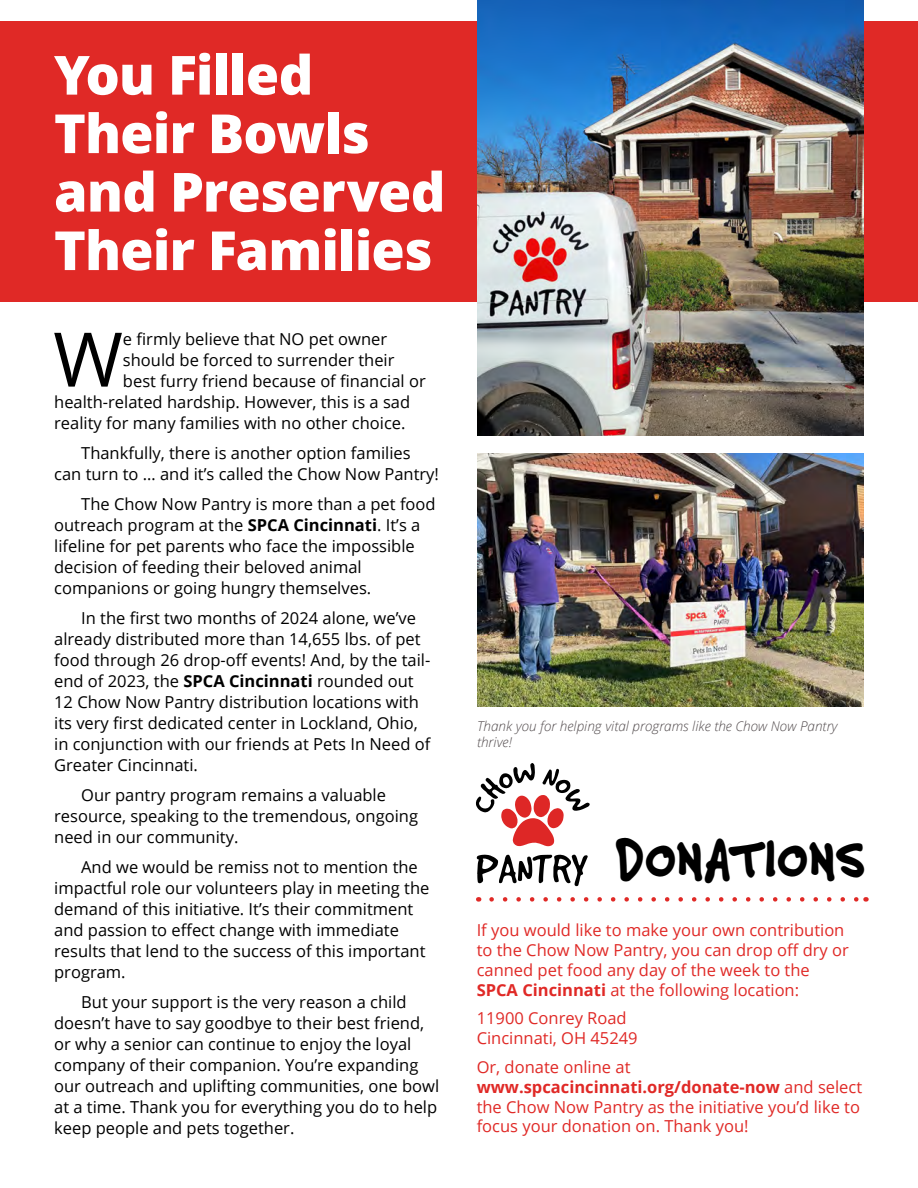
<style>
.page{position:relative;width:918px;height:1188px;background:#fff}
.page>*{position:absolute;margin:0;border:0;box-sizing:border-box;transform-origin:0 0}
.t1{font:75.3px "Open Sans";color:#000}
.t2{font:800 57px "Felt Tip Roman";color:#000;scale:.86 1}
.t3{font:800 54px/58.5px "Open Sans";letter-spacing:-.015em;color:#fff}
.t4{font:16.5px/21px "Open Sans";color:#000}
.t5{font:16.5px/19.8px "Open Sans";color:#e02926}
.t6{font:italic 300 13.5px/16.2px "Open Sans";color:#524b4d}
.s1{font-weight:700}
</style>
<div class="page">
<div style="left:0;top:21px;width:918px;height:281px;background:#e02926"></div>
<img style="left:477px;top:0;width:387px;height:436px">
<img style="left:477px;top:453px;width:387px;height:254px">
<svg style="left:492px;top:897px;width:367px;height:5px"></svg>
<svg style="left:477px;top:854px;width:111px;height:32px"></svg>
<svg style="left:476px;top:763px;width:114px;height:83px"></svg>
<p class="t3" style="left:54px;top:43px;width:393px">You Filled<br>Their Bowls and Preserved<br>Their Families</p>
<p class="t1" style="left:53px;top:308px;width:71px">W</p>
<p class="t4" style="left:123px;top:328px;width:266px">e firmly believe that NO pet owner</p>
<p class="t4" style="left:123px;top:349px;width:273px">should be forced to surrender their</p>
<p class="t4" style="left:123px;top:370px;width:304px">best furry friend because of financial or</p>
<p class="t4" style="left:54px;top:391px;width:358px">health-related hardship. However, this is a sad</p>
<p class="t4" style="left:54px;top:412px;width:353px">reality for many families with no other choice.</p>
<p class="t4" style="left:54px;top:442px;width:386px;text-align:center">Thankfully, there is another option families<br>can turn to … and it’s called the Chow Now Pantry!</p>
<p class="t4" style="left:54px;top:493px;width:383px;text-indent:27px">The Chow Now Pantry is more than a pet food outreach program at the <span class="s1">SPCA Cincinnati</span>. It’s a lifeline for pet parents who face the impossible decision of feeding their beloved animal companions or going hungry themselves.</p>
<p class="t4" style="left:54px;top:607px;width:378px;text-indent:27px">In the first two months of 2024 alone, we’ve already distributed more than 14,655 lbs. of pet food through 26 drop-off events! And, by the tail&shy;end of 2023, the <span class="s1">SPCA Cincinnati</span> rounded out 12 Chow Now Pantry distribution locations with its very first dedicated center in Lockland, Ohio, in conjunction with our friends at Pets In Need of Greater Cincinnati.</p>
<p class="t4" style="left:54px;top:784px;width:365px;text-indent:27px">Our pantry program remains a valuable resource, speaking to the tremendous, ongoing need in our community.</p>
<p class="t4" style="left:54px;top:856px;width:377px;text-indent:27px">And we would be remiss not to mention the impactful role our volunteers play in meeting the demand of this initiative. It’s their commitment and passion to effect change with immediate results that lend to the success of this important program.</p>
<p class="t4" style="left:54px;top:991px;width:386px;text-indent:27px">But your support is the very reason a child doesn’t have to say goodbye to their best friend, or why a senior can continue to enjoy the loyal company of their companion. You’re expanding our outreach and uplifting communities, one bowl at a time. Thank you for everything you do to help keep people and pets together.</p>
<p class="t6" style="left:477px;top:717px;width:362px">Thank you for helping vital programs like the Chow Now Pantry thrive!</p>
<p class="t2" style="left:616px;top:817px;width:293px">DONATIONS</p>
<p class="t5" style="left:477px;top:920px;width:374px">If you would like to make your own contribution to the Chow Now Pantry, you can drop off dry or canned pet food any day of the week to the <span class="s1">SPCA Cincinnati</span> at the following location:</p>
<p class="t5" style="left:477px;top:1008px;width:152px">11900 Conrey Road</p>
<p class="t5" style="left:477px;top:1028px;width:163px">Cincinnati, OH 45249</p>
<p class="t5" style="left:477px;top:1057px;width:155px">Or, donate online at</p>
<p class="t5" style="left:477px;top:1077px;width:387px"><span class="s1">www.spcacincinnati.org/donate-now</span> and select the Chow Now Pantry as the initiative you’d like to focus your donation on. Thank you!</p>
</div>
